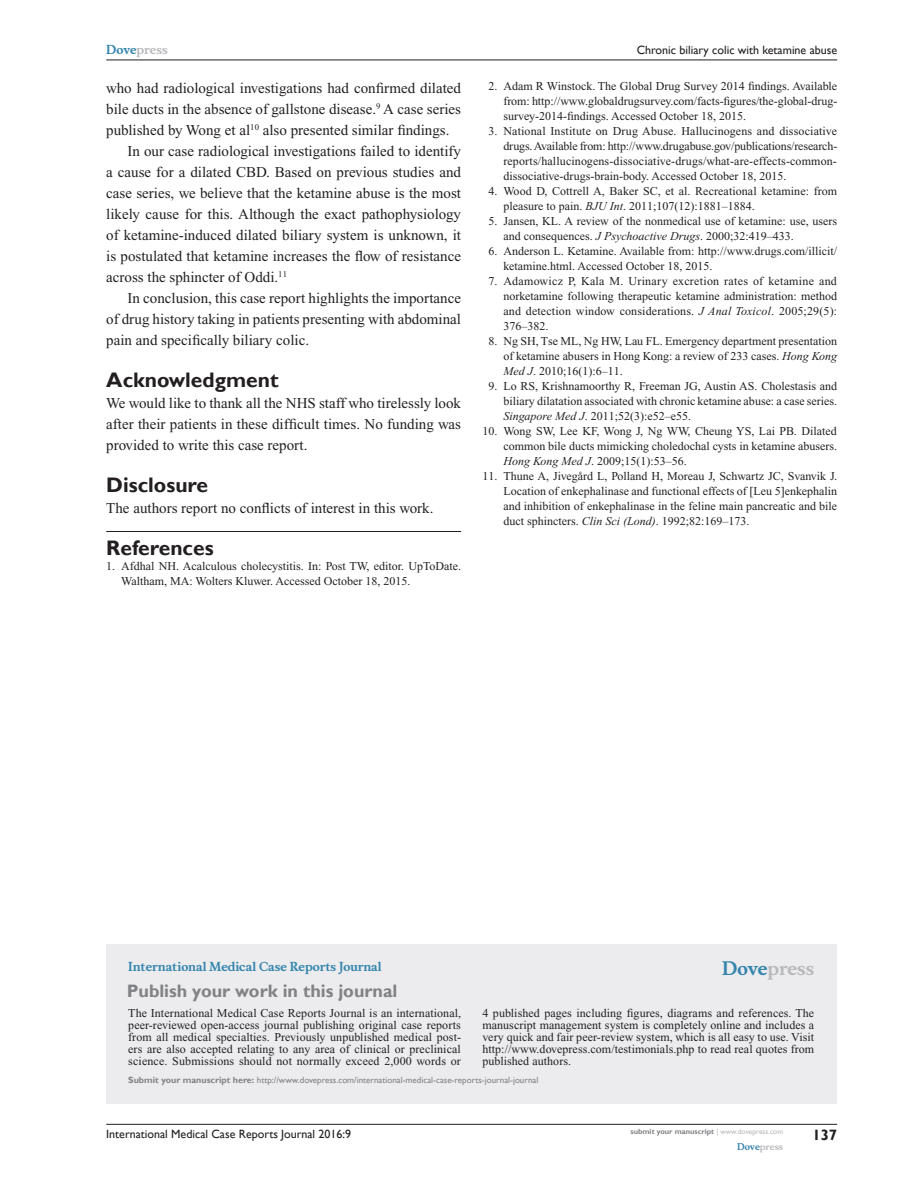
<style>
.page{position:relative;width:918px;height:1188px;background:#fff}
.page>*{position:absolute;margin:0;border:0;box-sizing:border-box;transform-origin:0 0}
.RefH{font:700 21px "Gill Sans";color:#231f20}
.PromBx-H1{font:700 18px "Gill Sans";color:#808285}
.PromBx-Brand{font:700 18px "Musee";color:#b8b9bc}
.Tx{font:15px/21px "Times New Roman";color:#231f20;text-align:justify}
.TxF{font:15px/21px "Times New Roman";color:#231f20;text-align:justify}
.RunFolio-R{font:700 15px "Gill Sans";color:#231f20}
.RefNL2{font:12px/15px "Times New Roman";color:#231f20;text-align:justify}
.PromBx-Tx{font:12px/12px "Times New Roman";letter-spacing:.005em;color:#231f20;text-align:justify}
.RefNL1{font:12px/15px "Times New Roman";color:#231f20}
.RunF-R{font:12px "Gill Sans";color:#231f20}
.PromBx-JrnlName{font:700 12px "Musee";color:#3485ae}
.RunH-R{font:12px "Gill Sans";color:#231f20}
.RunH-Brand-R{font:700 12px "Musee";color:#b8b9bc}
.PromBx-SubmitMssWebA{font:9px "Gill Sans";color:#808285}
.RunF-Brand-R{font:700 9px "Musee";color:#b8b9bc}
.RunF-SubmityourMS-R{font:700 7.5px "Gill Sans";color:#808285}
.s1{color:#3485ae}
.s2{font-style:italic}
.s3{font-weight:700}
.s4{font-weight:400;color:#b8b9bc}
</style>
<div class="page">
<div style="left:106px;top:944px;width:731px;height:159px;background:#ececee"></div>
<hr style="left:106px;top:1124px;width:731px;height:1px;background:#231f20">
<hr style="left:106px;top:60px;width:731px;height:1px;background:#231f20">
<hr style="left:106px;top:531px;width:355px;height:1px;background:#231f20">
<p class="RunH-Brand-R" style="left:106px;top:43px;width:63px"><span class="s1">Dove</span>press</p>
<p class="Tx" style="left:106px;top:77px;width:356px">who had radiological investigations had confirmed dilated bile ducts in the absence of gallstone disease.<sup>9</sup> A case series published by Wong et al<sup>10</sup> also presented similar findings.</p>
<p class="Tx" style="left:106px;top:140px;width:356px;text-indent:21px">In our case radiological investigations failed to identify a cause for a dilated CBD. Based on previous studies and case series, we believe that the ketamine abuse is the most likely cause for this. Although the exact pathophysiology of ketamine-induced dilated biliary system is unknown, it is postulated that ketamine increases the flow of resistance across the sphincter of Oddi.<sup>11</sup></p>
<p class="Tx" style="left:106px;top:287px;width:356px;text-indent:21px">In conclusion, this case report highlights the importance of drug history taking in patients presenting with abdominal pain and specifically biliary colic.</p>
<h1 class="RefH" style="left:106px;top:367px;width:174px">Acknowledgment</h1>
<p class="TxF" style="left:106px;top:392px;width:356px">We would like to thank all the NHS staff who tirelessly look after their patients in these difficult times. No funding was provided to write this case report.</p>
<h1 class="RefH" style="left:106px;top:472px;width:103px">Disclosure</h1>
<p class="TxF" style="left:106px;top:497px;width:329px">The authors report no conflicts of interest in this work.</p>
<p class="RefH" style="left:106px;top:535px;width:109px">References</p>
<p class="RefNL1" style="left:121px;top:558px;width:341px;text-indent:-15px">1. Afdhal NH. Acalculous cholecystitis. In: Post TW, editor. UpToDate.<br>Waltham, MA: Wolters Kluwer. Accessed October 18, 2015.</p>
<p class="RunH-R" style="left:637px;top:43px;width:202px">Chronic biliary colic with ketamine abuse</p>
<p class="RefNL2" style="left:503px;top:79px;width:336px;text-indent:-15px">2. Adam R Winstock. The Global Drug Survey 2014 findings. Available from: http://www.globaldrugsurvey.com/facts-figures/the-global-drug&shy;survey-2014-findings. Accessed October 18, 2015.</p>
<p class="RefNL2" style="left:503px;top:124px;width:335px;text-indent:-15px">3. National Institute on Drug Abuse. Hallucinogens and dissociative drugs. Available from: http://www.drugabuse.gov/publications/research&shy;reports/hallucinogens-dissociative-drugs/what-are-effects-common&shy;dissociative-drugs-brain-body. Accessed October 18, 2015.</p>
<p class="RefNL2" style="left:503px;top:184px;width:335px;text-indent:-15px">4. Wood D, Cottrell A, Baker SC, et al. Recreational ketamine: from pleasure to pain. <span class="s2">BJU Int</span>. 2011;107(12):1881–1884.</p>
<p class="RefNL2" style="left:503px;top:214px;width:335px;text-indent:-15px">5. Jansen, KL. A review of the nonmedical use of ketamine: use, users and consequences. <span class="s2">J Psychoactive Drugs</span>. 2000;32:419–433.</p>
<p class="RefNL2" style="left:503px;top:244px;width:335px;text-indent:-15px">6. Anderson L. Ketamine. Available from: http://www.drugs.com/illicit/ ketamine.html. Accessed October 18, 2015.</p>
<p class="RefNL2" style="left:503px;top:274px;width:335px;text-indent:-15px">7. Adamowicz P, Kala M. Urinary excretion rates of ketamine and norketamine following therapeutic ketamine administration: method and detection window considerations. <span class="s2">J Anal Toxicol</span>. 2005;29(5):<br>376–382.</p>
<p class="RefNL2" style="left:503px;top:334px;width:335px;text-indent:-15px">8. Ng SH, Tse ML, Ng HW, Lau FL. Emergency department presentation of ketamine abusers in Hong Kong: a review of 233 cases. <span class="s2">Hong Kong Med J</span>. 2010;16(1):6–11.</p>
<p class="RefNL2" style="left:503px;top:379px;width:335px;text-indent:-15px">9. Lo RS, Krishnamoorthy R, Freeman JG, Austin AS. Cholestasis and biliary dilatation associated with chronic ketamine abuse: a case series.<br><span class="s2">Singapore Med J</span>. 2011;52(3):e52–e55.</p>
<p class="RefNL2" style="left:503px;top:424px;width:335px;text-indent:-21px">10. Wong SW, Lee KF, Wong J, Ng WW, Cheung YS, Lai PB. Dilated common bile ducts mimicking choledochal cysts in ketamine abusers.<br><span class="s2">Hong Kong Med J</span>. 2009;15(1):53–56.</p>
<p class="RefNL2" style="left:503px;top:469px;width:335px;text-indent:-21px">11. Thune A, Jivegård L, Polland H, Moreau J, Schwartz JC, Svanvik J.<br>Location of enkephalinase and functional effects of [Leu 5]enkephalin and inhibition of enkephalinase in the feline main pancreatic and bile duct sphincters. <span class="s2">Clin Sci (Lond)</span>. 1992;82:169–173.</p>
<p class="PromBx-JrnlName" style="left:128px;top:959px;width:255px">International Medical Case Reports Journal</p>
<p class="PromBx-H1" style="left:127px;top:980px;width:272px">Publish your work in this journal</p>
<p class="PromBx-Brand" style="left:722px;top:958px;width:94px"><span class="s1">Dove</span>press</p>
<p class="PromBx-Tx" style="left:128px;top:1007px;width:334px">The International Medical Case Reports Journal is an international, peer-reviewed open-access journal publishing original case reports from all medical specialties. Previously unpublished medical post&shy;ers are also accepted relating to any area of clinical or preclinical science. Submissions should not normally exceed 2,000 words or</p>
<p class="PromBx-Tx" style="left:482px;top:1007px;width:333px">4 published pages including figures, diagrams and references. The manuscript management system is completely online and includes a very quick and fair peer-review system, which is all easy to use. Visit http://www.dovepress.com/testimonials.php to read real quotes from published authors.</p>
<p class="PromBx-SubmitMssWebA" style="left:128px;top:1075px;width:412px"><span class="s3">Submit your manuscript here:</span> http://www.dovepress.com/international-medical-case-reports-journal-journal</p>
<p class="RunF-R" style="left:106px;top:1127px;width:246px">International Medical Case Reports Journal 2016:9</p>
<p class="RunF-SubmityourMS-R" style="left:631px;top:1127px;width:154px">submit your manuscript <span class="s4">| www.dovepress.com</span></p>
<p class="RunF-Brand-R" style="left:737px;top:1141px;width:48px"><span class="s1">Dove</span>press</p>
<p class="RunFolio-R" style="left:812px;top:1126px;width:26px">137</p>
</div>
